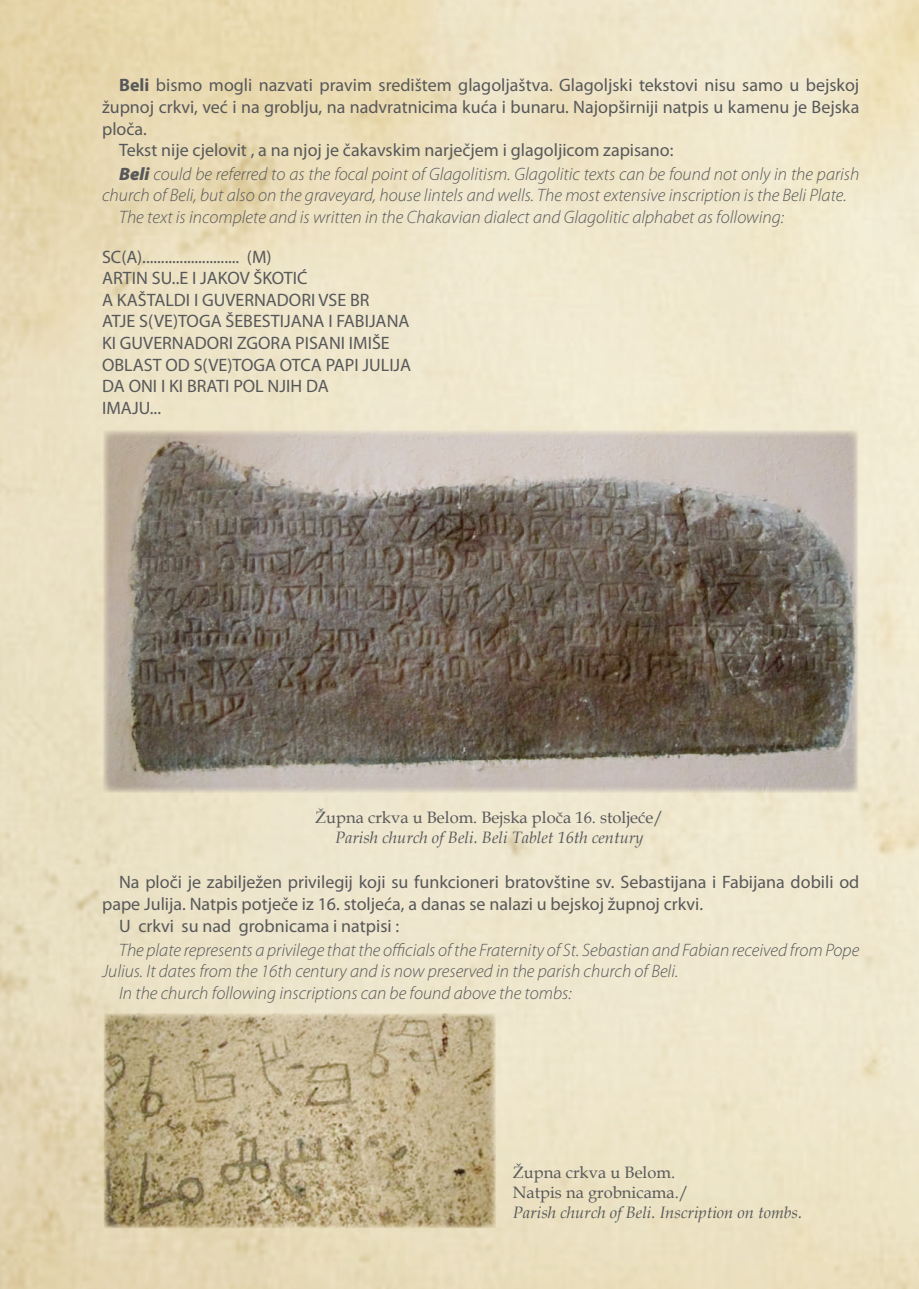
<style>
.page{position:relative;width:919px;height:1289px;background:#fff}
.page>*{position:absolute;margin:0;border:0;box-sizing:border-box;transform-origin:0 0}
.t1{font:18px/21.6px "Myriad Pro";color:#57585a}
.t2{font:italic 300 18px "Myriad Pro";color:#57585a}
.t3{font:italic 16.5px "Book Antiqua";color:#57585a}
.t4{font:16.5px/19.8px "Book Antiqua";color:#57585a}
.s1{font-weight:700}
.s2{font-weight:900}
</style>
<div class="page">
<img style="left:98px;top:425px;width:765px;height:373px">
<img style="left:98px;top:1007px;width:403px;height:226px">
<p class="t1" style="left:119px;top:74px;width:741px"><span class="s1">Beli</span> bismo mogli nazvati pravim središtem glagoljaštva. Glagoljski tekstovi nisu samo u bejskoj</p>
<p class="t1" style="left:102px;top:96px;width:758px">župnoj crkvi, već i na groblju, na nadvratnicima kuća i bunaru. Najopširniji natpis u kamenu je Bejska</p>
<p class="t1" style="left:102px;top:117px;width:46px">ploča.</p>
<p class="t1" style="left:119px;top:139px;width:556px">Tekst nije cjelovit , a na njoj je čakavskim narječjem i glagoljicom zapisano:</p>
<p class="t2" style="left:119px;top:164px;width:741px"><span class="s2">Beli</span> could be referred to as the focal point of Glagolitism. Glagolitic texts can be found not only in the parish</p>
<p class="t2" style="left:102px;top:186px;width:746px">church of Beli, but also on the graveyard, house lintels and wells. The most extensive inscription is the Beli Plate.</p>
<p class="t2" style="left:119px;top:207px;width:666px">The text is incomplete and is written in the Chakavian dialect and Glagolitic alphabet as following:</p>
<p class="t1" style="left:102px;top:245px;width:311px">SC(A).......................... (M)<br>ARTIN SU..E I JAKOV ŠKOTIĆ<br>A KAŠTALDI I GUVERNADORI VSE BR<br>ATJE S(VE)TOGA ŠEBESTIJANA I FABIJANA<br>KI GUVERNADORI ZGORA PISANI IMIŠE<br>OBLAST OD S(VE)TOGA OTCA PAPI JULIJA<br>DA ONI I KI BRATI POL NJIH DA<br>IMAJU...</p>
<p class="t4" style="left:315px;top:806px;width:350px">Župna crkva u Belom. Bejska ploča 16. stoljeće/</p>
<p class="t3" style="left:335px;top:825px;width:310px">Parish church of Beli. Beli Tablet 16th century</p>
<p class="t1" style="left:119px;top:871px;width:741px">Na ploči je zabilježen privilegij koji su funkcioneri bratovštine sv. Sebastijana i Fabijana dobili od</p>
<p class="t1" style="left:102px;top:893px;width:602px">pape Julija. Natpis potječe iz 16. stoljeća, a danas se nalazi u bejskoj župnoj crkvi.</p>
<p class="t1" style="left:119px;top:914px;width:281px">U crkvi su nad grobnicama i natpisi :</p>
<p class="t2" style="left:119px;top:940px;width:741px">The plate represents a privilege that the officials of the Fraternity of St. Sebastian and Fabian received from Pope</p>
<p class="t2" style="left:102px;top:961px;width:577px">Julius. It dates from the 16th century and is now preserved in the parish church of Beli.</p>
<p class="t2" style="left:119px;top:983px;width:454px">In the church following inscriptions can be found above the tombs:</p>
<p class="t4" style="left:513px;top:1162px;width:177px">Župna crkva u Belom.<br>Natpis na grobnicama./</p>
<p class="t3" style="left:513px;top:1200px;width:291px">Parish church of Beli. Inscription on tombs.</p>
</div>
